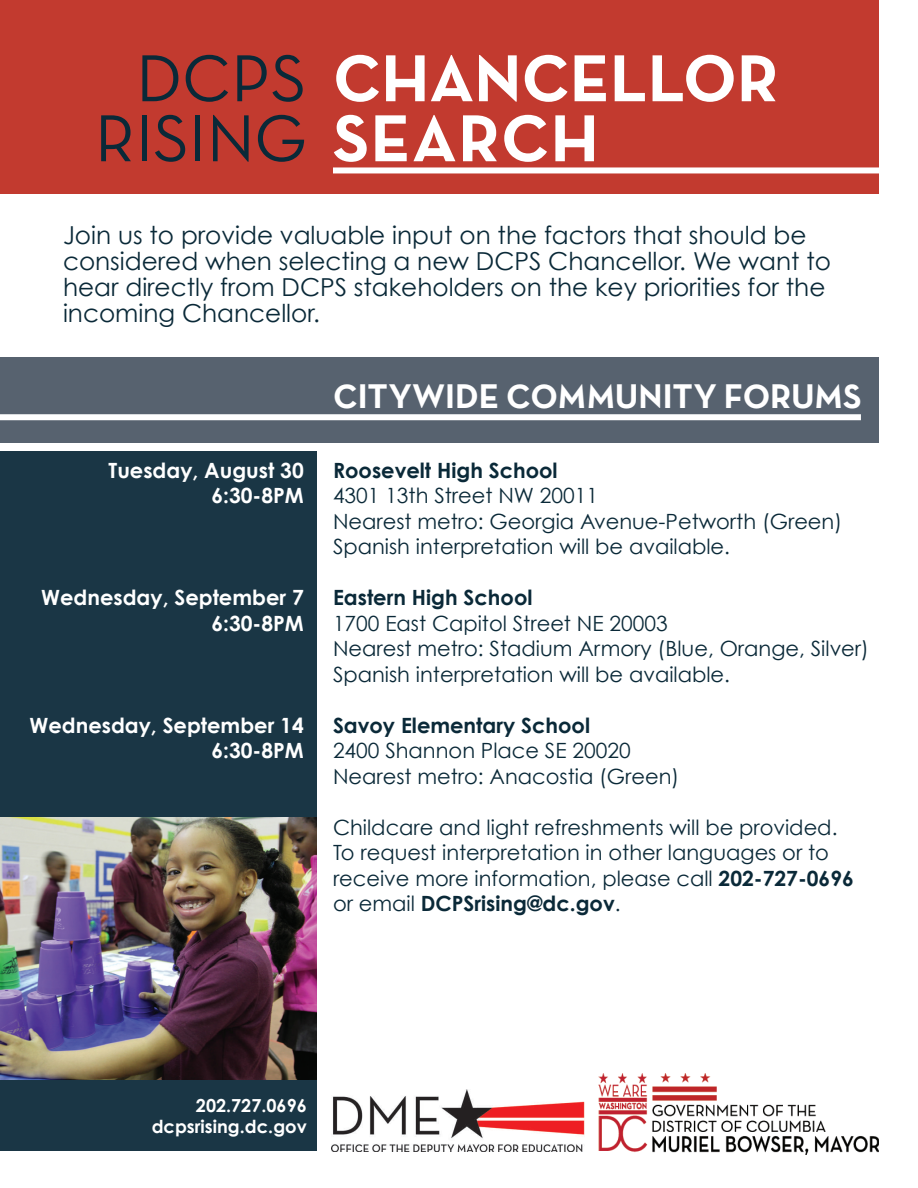
<style>
.page{position:relative;width:918px;height:1188px;background:#fff}
.page>*{position:absolute;margin:0;border:0;box-sizing:border-box;transform-origin:0 0}
.t1{font:67.5px "Neutra Text TF Bold Alt";color:#fff}
.t2{font:67.5px "Neutra Text Book Alt";color:#0a2938}
.t3{font:34.5px "Neutra Text TF Bold Alt";color:#fff}
.t4{font:24.75px/26.2px "Century Gothic";color:#0a2938}
.t5{font:21px/25.5px "Century Gothic";color:#0a2938}
.t6{font:700 21px/25.5px "Century Gothic";color:#fff;text-align:right}
.t7{font:700 21px "Century Gothic";color:#0a2938}
.t8{font:700 18px/21.6px "Century Gothic";color:#fff;text-align:right}
.s1{font-family:"Neutra Text Book Alt";color:#0a2938}
.s2{font-family:"Neutra Text TF Bold Alt";color:#fff}
.s3{font-weight:700}
</style>
<div class="page">
<div style="left:0;top:0;width:878px;height:193px;background:#c23a2f"></div>
<img style="left:599px;top:1073px;width:280px;height:81px">
<div style="left:0;top:451px;width:317px;height:700px;background:#1a3645"></div>
<div style="left:0;top:358px;width:878px;height:85px;background:#57626f"></div>
<div style="left:333px;top:167px;width:585px;height:6px;background:#fff"></div>
<div style="left:0;top:414px;width:861px;height:6px;background:#fff"></div>
<img style="left:332px;top:1089px;width:252px;height:62px">
<img style="left:0;top:818px;width:317px;height:262px">
<h1 class="t1" style="left:136px;top:36px;width:644px"><span class="s1">DCPS</span> CHANCELLOR</h1>
<h1 class="t2" style="left:95px;top:97px;width:505px">RISING <span class="s2">SEARCH</span></h1>
<p class="t4" style="left:63px;top:221px;width:769px">Join us to provide valuable input on the factors that should be considered when selecting a new DCPS Chancellor. We want to hear directly from DCPS stakeholders on the key priorities for the incoming Chancellor.</p>
<p class="t6" style="left:109px;top:457px;width:197px">Tuesday, August 30<br>6:30-8PM</p>
<p class="t6" style="left:41px;top:584px;width:264px">Wednesday, September 7<br>6:30-8PM</p>
<p class="t6" style="left:30px;top:712px;width:276px">Wednesday, September 14<br>6:30-8PM</p>
<h2 class="t3" style="left:333px;top:375px;width:530px">CITYWIDE COMMUNITY FORUMS</h2>
<p class="t7" style="left:333px;top:457px;width:226px">Roosevelt High School</p>
<p class="t5" style="left:333px;top:483px;width:511px">4301 13th Street NW 20011<br>Nearest metro: Georgia Avenue-Petworth (Green)<br>Spanish interpretation will be available.</p>
<p class="t7" style="left:333px;top:584px;width:201px">Eastern High School</p>
<p class="t5" style="left:333px;top:610px;width:538px">1700 East Capitol Street NE 20003<br>Nearest metro: Stadium Armory (Blue, Orange, Silver)<br>Spanish interpretation will be available.</p>
<p class="t7" style="left:333px;top:712px;width:259px">Savoy Elementary School</p>
<p class="t5" style="left:333px;top:738px;width:348px">2400 Shannon Place SE 20020<br>Nearest metro: Anacostia (Green)</p>
<p class="t5" style="left:333px;top:814px;width:522px">Childcare and light refreshments will be provided.<br>To request interpretation in other languages or to receive more information, please call <span class="s3">202-727-0696 </span>or email <span class="s3">DCPSrising@dc.gov</span>.</p>
<p class="t8" style="left:152px;top:1094px;width:157px">202.727.0696 dcpsrising.dc.gov</p>
</div>
